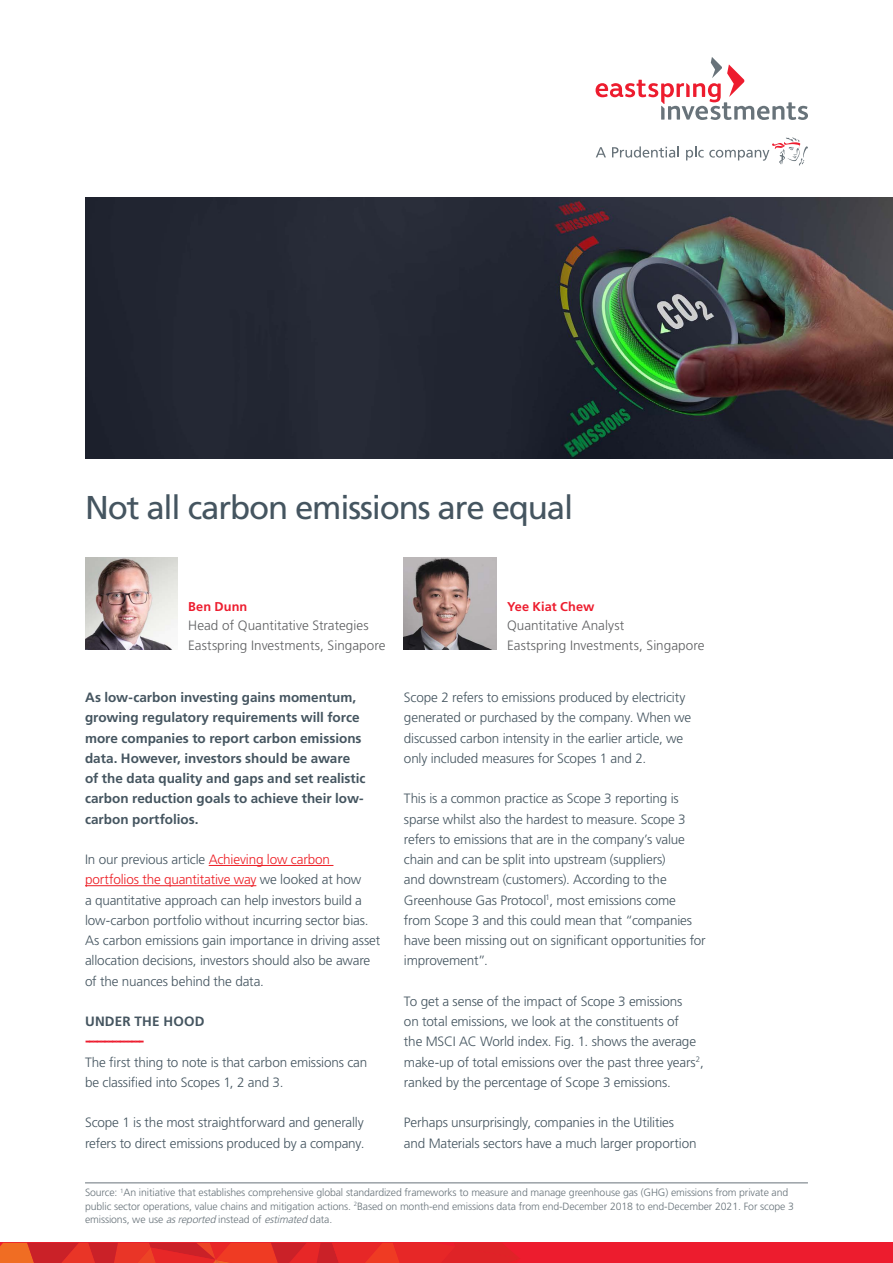
<style>
.page{position:relative;width:893px;height:1263px;background:#fff}
.page>*{position:absolute;margin:0;border:0;box-sizing:border-box;transform-origin:0 0}
.t1{font:33px "Frutiger LT Pro";letter-spacing:-.035em;color:#455560}
.t2{font:700 16.5px "Frutiger LT Std";color:#ed1c2e}
.t3{font:300 13.5px/20.2px "Frutiger LT Pro";letter-spacing:-.01em;color:#455560}
.t4{font:700 13.5px/20.2px "Frutiger LT Std";color:#455560}
.t5{font:300 13.5px/19.5px "Frutiger LT Pro";letter-spacing:.005em;color:#5f6062}
.t6{font:700 12.75px "Frutiger LT Std";letter-spacing:.005em;color:#ed1c2e}
.t7{font:300 10.5px/13.5px "Frutiger LT Pro";letter-spacing:-.01em;color:#68737a}
.s1{color:#ed1d24}
.s2{font-style:italic}
</style>
<div class="page">
<div style="left:0;top:1243px;width:893px;height:20px;background:#ed1c2e"></div>
<svg style="left:0;top:1243px;width:519px;height:20px"></svg>
<svg style="left:596px;top:57px;width:212px;height:63px"></svg>
<svg style="left:596px;top:147px;width:10px;height:10px"></svg>
<svg style="left:612px;top:146px;width:67px;height:12px"></svg>
<svg style="left:686px;top:137px;width:122px;height:29px"></svg>
<hr style="left:209px;top:865px;width:124px;height:1px;background:#ed1d24">
<hr style="left:85px;top:885px;width:171px;height:1px;background:#ed1d24">
<img style="left:85px;top:557px;width:93px;height:92px">
<hr style="left:85px;top:1182px;width:723px;height:1px;background:#68737a">
<img style="left:404px;top:557px;width:93px;height:92px">
<img style="left:85px;top:197px;width:808px;height:262px">
<h1 class="t1" style="left:85px;top:488px;width:490px">Not all carbon emissions are equal</h1>
<p class="t6" style="left:188px;top:599px;width:61px">Ben Dunn</p>
<p class="t5" style="left:188px;top:616px;width:199px">Head of Quantitative Strategies<br>Eastspring Investments, Singapore</p>
<p class="t4" style="left:85px;top:687px;width:282px">As low-carbon investing gains momentum, growing regulatory requirements will force more companies to report carbon emissions data. However, investors should be aware of the data quality and gaps and set realistic carbon reduction goals to achieve their low&shy;carbon portfolios.</p>
<p class="t3" style="left:85px;top:849px;width:297px">In our previous article <span class="s1">Achieving low carbon portfolios the quantitative way</span> we looked at how<br>a quantitative approach can help investors build a low-carbon portfolio without incurring sector bias.<br>As carbon emissions gain importance in driving asset allocation decisions, investors should also be aware of the nuances behind the data.</p>
<p class="t4" style="left:85px;top:1011px;width:121px">UNDER THE HOOD</p>
<p class="t2" style="left:85px;top:1031px;width:61px">---------------</p>
<p class="t3" style="left:85px;top:1052px;width:284px">The first thing to note is that carbon emissions can be classified into Scopes 1, 2 and 3.</p>
<p class="t3" style="left:85px;top:1113px;width:281px">Scope 1 is the most straightforward and generally refers to direct emissions produced by a company.</p>
<p class="t6" style="left:507px;top:599px;width:89px">Yee Kiat Chew</p>
<p class="t5" style="left:507px;top:616px;width:199px">Quantitative Analyst<br>Eastspring Investments, Singapore</p>
<p class="t3" style="left:404px;top:687px;width:289px">Scope 2 refers to emissions produced by electricity generated or purchased by the company. When we discussed carbon intensity in the earlier article, we only included measures for Scopes 1 and 2.</p>
<p class="t3" style="left:404px;top:789px;width:303px">This is a common practice as Scope 3 reporting is sparse whilst also the hardest to measure. Scope 3 refers to emissions that are in the company’s value chain and can be split into upstream (suppliers)<br>and downstream (customers). According to the Greenhouse Gas Protocol<sup>1</sup>, most emissions come from Scope 3 and this could mean that “companies have been missing out on significant opportunities for improvement”.</p>
<p class="t3" style="left:404px;top:991px;width:301px">To get a sense of the impact of Scope 3 emissions<br>on total emissions, we look at the constituents of<br>the MSCI AC World index. Fig. 1. shows the average make-up of total emissions over the past three years<sup>2</sup>, ranked by the percentage of Scope 3 emissions.</p>
<p class="t3" style="left:404px;top:1113px;width:294px">Perhaps unsurprisingly, companies in the Utilities and Materials sectors have a much larger proportion</p>
<p class="t7" style="left:85px;top:1186px;width:710px">Source: <sup>1</sup>An initiative that establishes comprehensive global standardized frameworks to measure and manage greenhouse gas (GHG) emissions from private and public sector operations, value chains and mitigation actions. <sup>2</sup>Based on month-end emissions data from end-December 2018 to end-December 2021. For scope 3 emissions, we use <span class="s2">asreported</span> instead of <span class="s2">estimated</span> data.</p>
</div>
